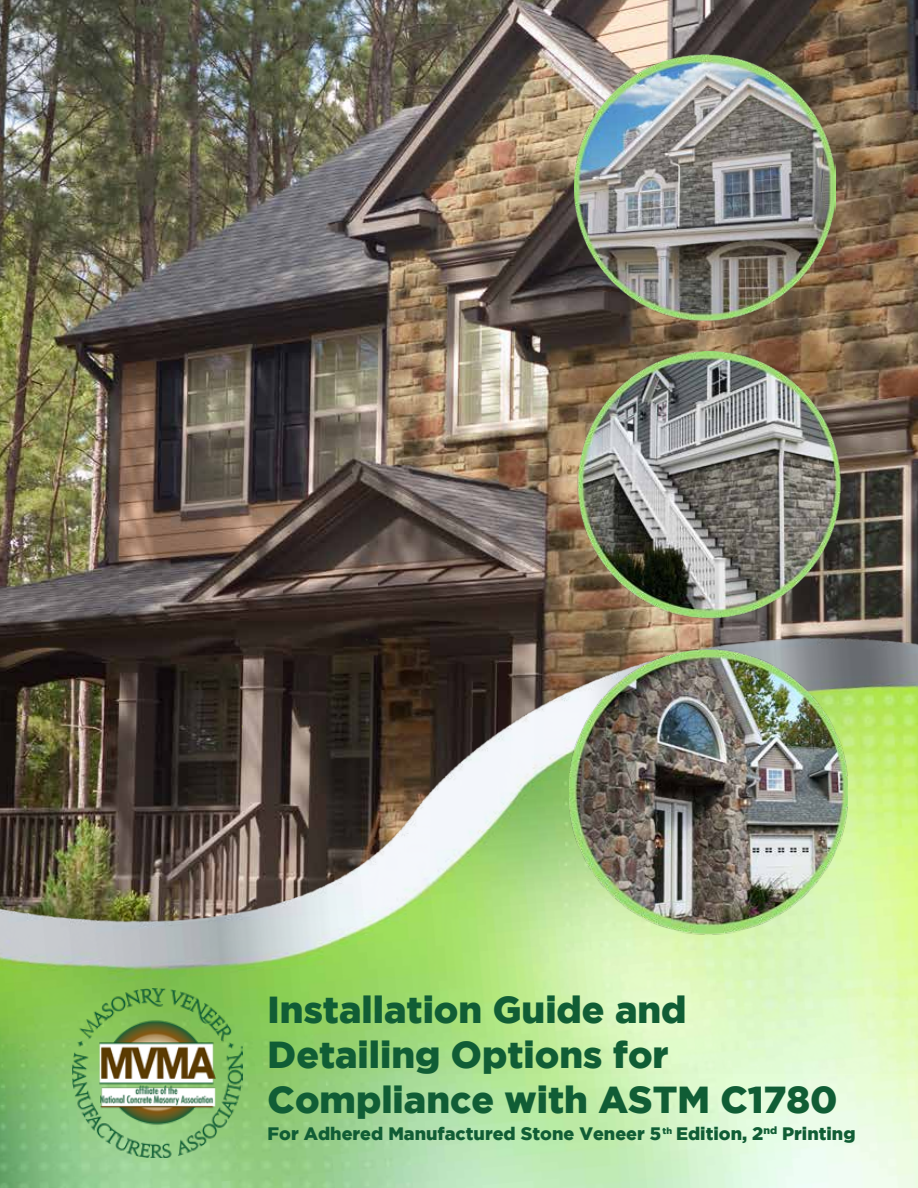
<style>
.page{position:relative;width:918px;height:1188px;background:#fff}
.page>*{position:absolute;margin:0;border:0;box-sizing:border-box;transform-origin:0 0}
.t1{font:900 37.5px/45px "Gotham";color:#105d35}
.t2{font:900 18px "Gotham";color:#105d35}
.t3{font:900 9px "Gotham";color:#105d35}
</style>
<div class="page">
<img style="left:0;top:0;width:918px;height:406px">
<img style="left:0;top:406px;width:918px;height:782px">
<img style="left:72px;top:988px;width:170px;height:170px">
<img style="left:575px;top:37px;width:261px;height:315px">
<img style="left:569px;top:352px;width:300px;height:279px">
<img style="left:569px;top:641px;width:279px;height:301px">
<p class="t1" style="left:268px;top:986px;width:571px">Installation Guide and<br>Detailing Options for<br>Compliance with ASTM C1780</p>
<p class="t2" style="left:268px;top:1123px;width:589px">For Adhered Manufactured Stone Veneer 5 Edition, 2<sup>nd</sup> Printing</p>
<p class="t3" style="left:662px;top:1126px;width:11px">th</p>
</div>
